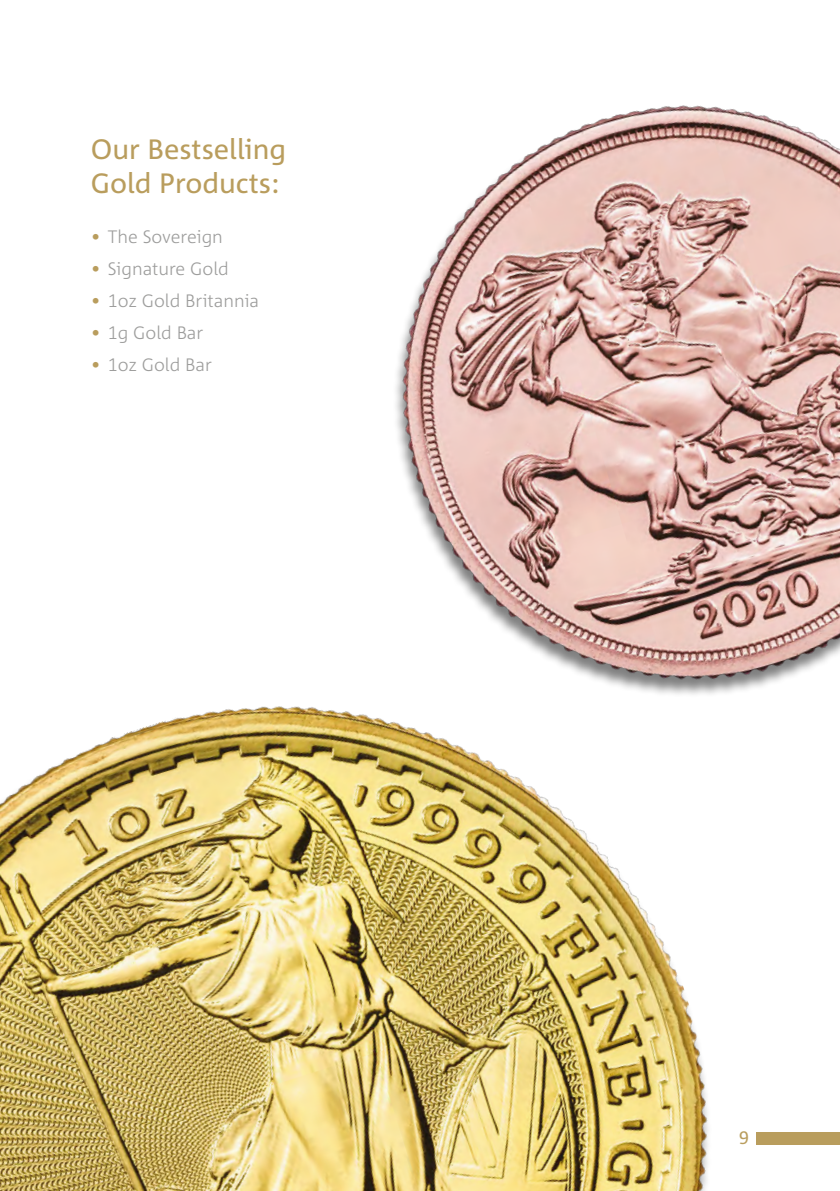
<style>
.page{position:relative;width:840px;height:1191px;background:#fff}
.page>*{position:absolute;margin:0;border:0;box-sizing:border-box;transform-origin:0 0}
.t1{font:28px/34px "Corpid C3";color:#b99d5d}
.t2{font:300 18px "Corpid C3";color:#9d9d9c}
.t3{font:18px "Corpid C3";color:#b99d5d}
.s1{color:#b99d5d}
</style>
<div class="page">
<img style="left:0;top:706px;width:709px;height:485px">
<img style="left:322px;top:105px;width:517px;height:653px">
<div style="left:756px;top:1131px;width:83px;height:13px;background:#b99d5d"></div>
<h1 class="t1" style="left:91px;top:132px;width:197px">Our Bestselling<br>Gold Products:</h1>
<p class="t2" style="left:91px;top:226px;width:134px"><span class="s1">•</span> The Sovereign</p>
<p class="t2" style="left:91px;top:258px;width:139px"><span class="s1">•</span> Signature Gold</p>
<p class="t2" style="left:91px;top:290px;width:170px"><span class="s1">•</span> 1oz Gold Britannia</p>
<p class="t2" style="left:91px;top:322px;width:114px"><span class="s1">•</span> 1g Gold Bar</p>
<p class="t2" style="left:91px;top:354px;width:123px"><span class="s1">•</span> 1oz Gold Bar</p>
<p class="t3" style="left:738px;top:1126px;width:11px">9</p>
</div>
